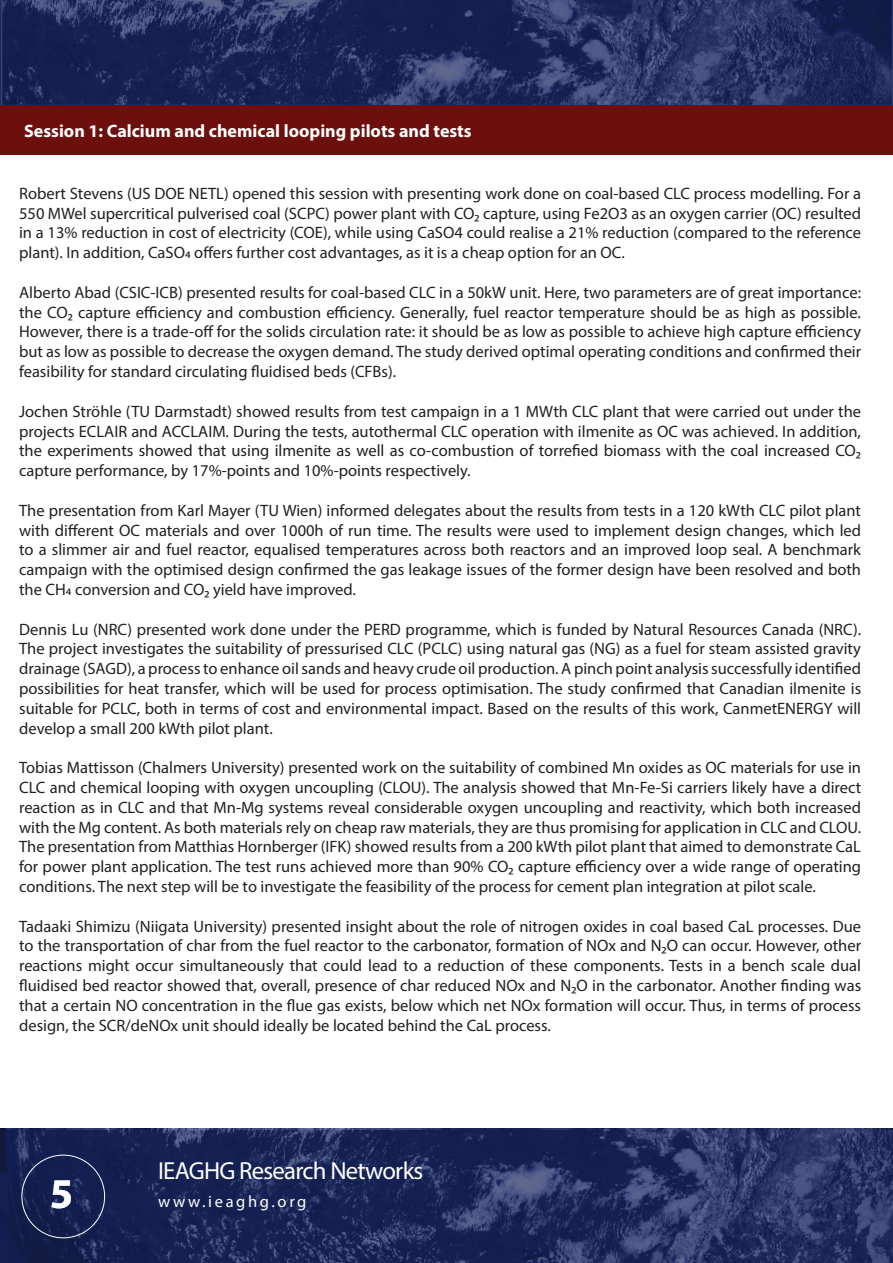
<style>
.page{position:relative;width:893px;height:1263px;background:#fff}
.page>*{position:absolute;margin:0;border:0;box-sizing:border-box;transform-origin:0 0}
.t1{font:700 42.45px "Myriad Pro";color:#fff}
.t2{font:24.75px "Myriad Pro";letter-spacing:-.03em;color:#fff}
.t3{font:700 18px "Myriad Pro";color:#fff}
.t4{font:16.5px/19.8px "Myriad Pro";color:#231f20;text-align:justify}
.t5{font:16.5px "Myriad Pro";letter-spacing:.16em;color:#fff}
</style>
<div class="page">
<svg style="left:1px;top:0;width:892px;height:105px;background:#212d5e"></svg>
<svg style="left:0;top:1129px;width:893px;height:134px;background:#202c5d"></svg>
<div style="left:0;top:105px;width:893px;height:50px;background:#6d0f0c"></div>
<p class="t3" style="left:24px;top:119px;width:449px">Session 1: Calcium and chemical looping pilots and tests</p>
<p class="t4" style="left:19px;top:183px;width:844px">Robert Stevens (US DOE NETL) opened this session with presenting work done on coal-based CLC process modelling. For a 550 MWel supercritical pulverised coal (SCPC) power plant with CO₂ capture, using Fe2O3 as an oxygen carrier (OC) resulted in a 13% reduction in cost of electricity (COE), while using CaSO4 could realise a 21% reduction (compared to the reference plant). In addition, CaSO4 offers further cost advantages, as it is a cheap option for an OC.</p>
<p class="t4" style="left:19px;top:282px;width:843px">Alberto Abad (CSIC-ICB) presented results for coal-based CLC in a 50kW unit. Here, two parameters are of great importance: the CO₂ capture efficiency and combustion efficiency. Generally, fuel reactor temperature should be as high as possible.<br>However, there is a trade-off for the solids circulation rate: it should be as low as possible to achieve high capture efficiency but as low as possible to decrease the oxygen demand. The study derived optimal operating conditions and confirmed their feasibility for standard circulating fluidised beds (CFBs).</p>
<p class="t4" style="left:19px;top:401px;width:843px">Jochen Ströhle (TU Darmstadt) showed results from test campaign in a 1 MWth CLC plant that were carried out under the projects ECLAIR and ACCLAIM. During the tests, autothermal CLC operation with ilmenite as OC was achieved. In addition, the experiments showed that using ilmenite as well as co-combustion of torrefied biomass with the coal increased CO₂ capture performance, by 17%-points and 10%-points respectively.</p>
<p class="t4" style="left:19px;top:500px;width:844px">The presentation from Karl Mayer (TU Wien) informed delegates about the results from tests in a 120 kWth CLC pilot plant with different OC materials and over 1000h of run time. The results were used to implement design changes, which led to a slimmer air and fuel reactor, equalised temperatures across both reactors and an improved loop seal. A benchmark campaign with the optimised design confirmed the gas leakage issues of the former design have been resolved and both the CH4 conversion and CO₂ yield have improved.</p>
<p class="t4" style="left:19px;top:619px;width:843px">Dennis Lu (NRC) presented work done under the PERD programme, which is funded by Natural Resources Canada (NRC).<br>The project investigates the suitability of pressurised CLC (PCLC) using natural gas (NG) as a fuel for steam assisted gravity drainage (SAGD), a process to enhance oil sands and heavy crude oil production. A pinch point analysis successfully identified possibilities for heat transfer, which will be used for process optimisation. The study confirmed that Canadian ilmenite is suitable for PCLC, both in terms of cost and environmental impact. Based on the results of this work, CanmetENERGY will develop a small 200 kWth pilot plant.</p>
<p class="t4" style="left:19px;top:757px;width:843px">Tobias Mattisson (Chalmers University) presented work on the suitability of combined Mn oxides as OC materials for use in CLC and chemical looping with oxygen uncoupling (CLOU). The analysis showed that Mn-Fe-Si carriers likely have a direct reaction as in CLC and that Mn-Mg systems reveal considerable oxygen uncoupling and reactivity, which both increased with the Mg content. As both materials rely on cheap raw materials, they are thus promising for application in CLC and CLOU.</p>
<p class="t4" style="left:19px;top:837px;width:843px">The presentation from Matthias Hornberger (IFK) showed results from a 200 kWth pilot plant that aimed to demonstrate CaL for power plant application. The test runs achieved more than 90% CO₂ capture efficiency over a wide range of operating conditions. The next step will be to investigate the feasibility of the process for cement plan integration at pilot scale.</p>
<p class="t4" style="left:19px;top:916px;width:843px">Tadaaki Shimizu (Niigata University) presented insight about the role of nitrogen oxides in coal based CaL processes. Due to the transportation of char from the fuel reactor to the carbonator, formation of NOx and N₂O can occur. However, other reactions might occur simultaneously that could lead to a reduction of these components. Tests in a bench scale dual fluidised bed reactor showed that, overall, presence of char reduced NOx and N₂O in the carbonator. Another finding was that a certain NO concentration in the flue gas exists, below which net NOx formation will occur. Thus, in terms of process design, the SCR/deNOx unit should ideally be located behind the CaL process.</p>
<p class="t1" style="left:50px;top:1166px;width:25px">5</p>
<p class="t2" style="left:158px;top:1155px;width:267px">IEAGHG Research Networks</p>
<p class="t5" style="left:158px;top:1192px;width:150px">www.ieaghg.org</p>
<h2 class="t2" style="left:121px;top:1156px;width:267px">IEAGHG Research Networks</h2>
<p class="t5" style="left:121px;top:1192px;width:138px">www.ieaghg.or</p>
</div>
